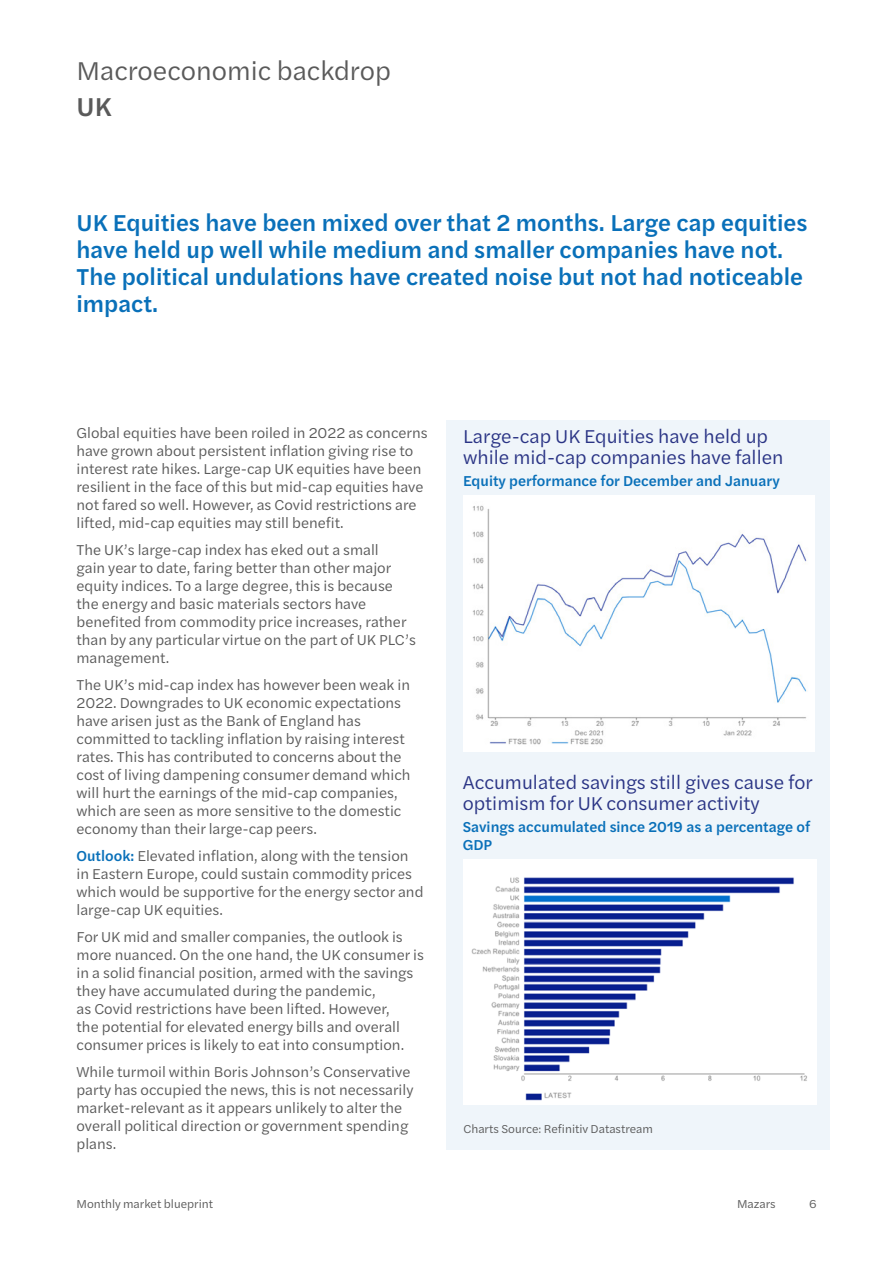
<style>
.page{position:relative;width:893px;height:1263px;background:#fff}
.page>*{position:absolute;margin:0;border:0;box-sizing:border-box;transform-origin:0 0}
.t1{font:27px "Halyard Text";color:#5a5a5a}
.t2{font:500 27px "Halyard Text";color:#5a5a5a}
.t3{font:500 24px/27px "Halyard Text";color:#0970b9}
.t4{font:19.5px/21px "Halyard Text";color:#2a3485}
.t5{font:15px/18px "Halyard Text";color:#5a5a5a}
.t6{font:500 15px/18px "Halyard Text";color:#0970b9}
.t7{font:12px "Halyard Text";color:#5a5a5a}
.s1{font-weight:500;color:#0970b9}
</style>
<div class="page">
<div style="left:446px;top:420px;width:384px;height:729px;background:#eff5fa"></div>
<div style="left:463px;top:495px;width:352px;height:257px;background:#fff"></div>
<img style="left:472px;top:505px;width:335px;height:240px">
<div style="left:463px;top:859px;width:354px;height:246px;background:#fff"></div>
<img style="left:471px;top:877px;width:336px;height:224px">
<h1 class="t1" style="left:77px;top:52px;width:316px">Macroeconomic backdrop</h1>
<h1 class="t2" style="left:77px;top:87px;width:37px">UK</h1>
<h2 class="t3" style="left:77px;top:208px;width:732px">UK Equities have been mixed over that 2 months. Large cap equities have held up well while medium and smaller companies have not.<br>The political undulations have created noise but not had noticeable impact.</h2>
<p class="t5" style="left:77px;top:423px;width:353px">Global equities have been roiled in 2022 as concerns have grown about persistent inflation giving rise to interest rate hikes. Large-cap UK equities have been resilient in the face of this but mid-cap equities have not fared so well. However, as Covid restrictions are lifted, mid-cap equities may still benefit.</p>
<p class="t5" style="left:77px;top:540px;width:341px">The UK’s large-cap index has eked out a small<br>gain year to date, faring better than other major equity indices. To a large degree, this is because the energy and basic materials sectors have benefited from commodity price increases, rather than by any particular virtue on the part of UK PLC’s management.</p>
<p class="t5" style="left:77px;top:675px;width:335px">The UK’s mid-cap index has however been weak in 2022. Downgrades to UK economic expectations have arisen just as the Bank of England has committed to tackling inflation by raising interest rates. This has contributed to concerns about the cost of living dampening consumer demand which will hurt the earnings of the mid-cap companies, which are seen as more sensitive to the domestic economy than their large-cap peers.</p>
<p class="t5" style="left:77px;top:846px;width:348px"><span class="s1">Outlook:</span> Elevated inflation, along with the tension in Eastern Europe, could sustain commodity prices which would be supportive for the energy sector and large-cap UK equities.</p>
<p class="t5" style="left:77px;top:927px;width:349px">For UK mid and smaller companies, the outlook is more nuanced. On the one hand, the UK consumer is in a solid financial position, armed with the savings they have accumulated during the pandemic,<br>as Covid restrictions have been lifted. However,<br>the potential for elevated energy bills and overall consumer prices is likely to eat into consumption.</p>
<p class="t5" style="left:77px;top:1062px;width:338px">While turmoil within Boris Johnson’s Conservative party has occupied the news, this is not necessarily market-relevant as it appears unlikely to alter the overall political direction or government spending plans.</p>
<h3 class="t4" style="left:463px;top:425px;width:322px">Large-cap UK Equities have held up while mid-cap companies have fallen</h3>
<p class="t6" style="left:463px;top:471px;width:318px">Equity performance for December and January</p>
<h3 class="t4" style="left:463px;top:770px;width:352px">Accumulated savings still gives cause for optimism for UK consumer activity</h3>
<p class="t6" style="left:463px;top:817px;width:349px">Savings accumulated since 2019 as a percentage of<br>GDP</p>
<p class="t7" style="left:463px;top:1121px;width:191px">Charts Source: Refinitiv Datastream</p>
<p class="t7" style="left:77px;top:1195px;width:138px">Monthly market blueprint</p>
<p class="t7" style="left:737px;top:1195px;width:40px">Mazars</p>
<p class="t7" style="left:809px;top:1195px;width:8px">6</p>
</div>
